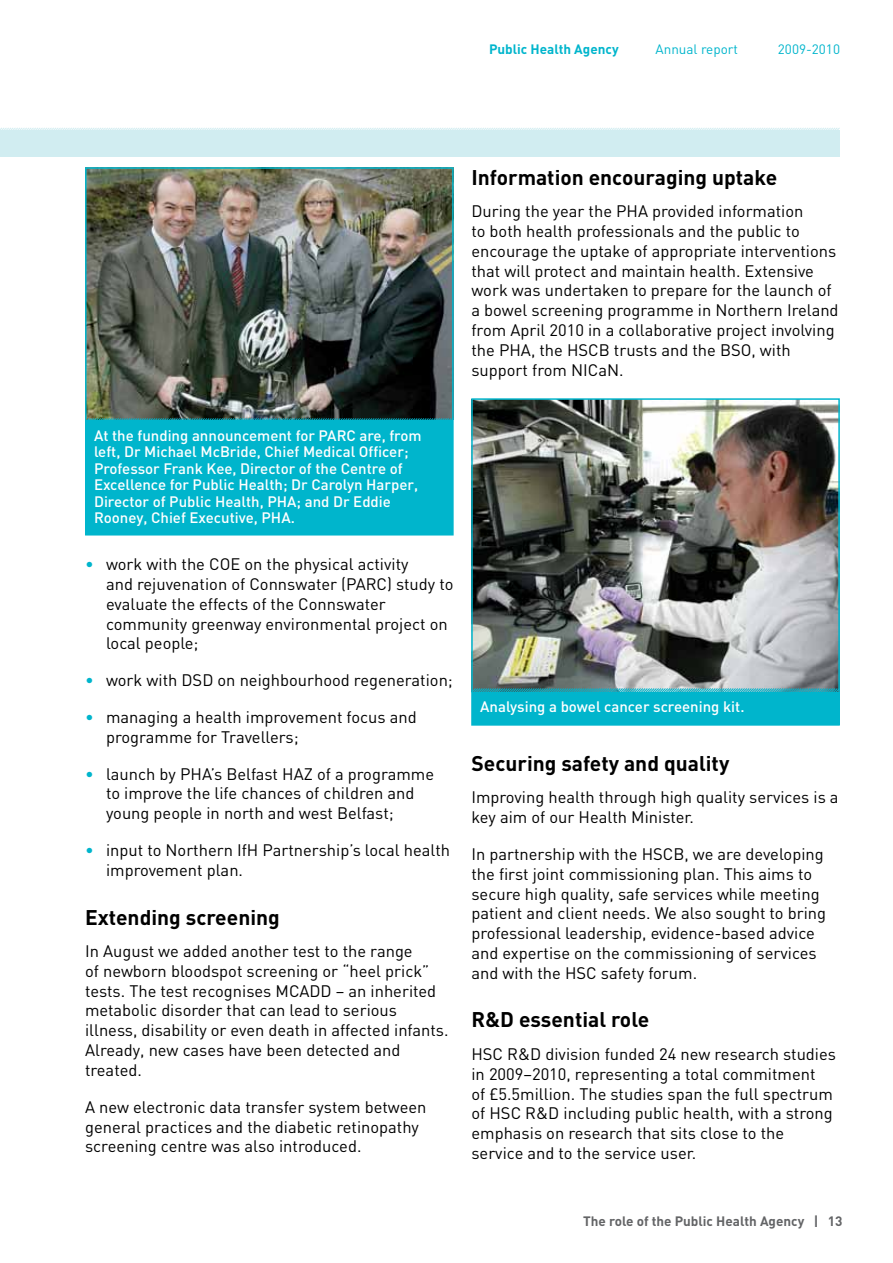
<style>
.page{position:relative;width:893px;height:1263px;background:#fff}
.page>*{position:absolute;margin:0;border:0;box-sizing:border-box;transform-origin:0 0}
.t1{font:700 21px "DIN";color:#000}
.t2{font:16.5px/19.8px "DIN";color:#000}
.t3{font:500 15px/16.5px "DIN";color:#fff}
.t4{font:700 13.5px "DIN";color:#636466}
.t5{font:13.5px "DIN";color:#00b5cc}
.t6{font:700 13.5px "DIN";color:#00b5cc}
.s1{color:#00b5cc}
</style>
<div class="page">
<div style="left:86px;top:168px;width:367px;height:367px;background:#00b5cc"></div>
<img style="left:88px;top:170px;width:363px;height:247px">
<div style="left:85px;top:167px;width:369px;height:368px;border:2px solid #00b5cc"></div>
<svg style="left:85px;top:417px;width:369px;height:7px"></svg>
<div style="left:472px;top:399px;width:367px;height:326px;background:#00b5cc"></div>
<img style="left:474px;top:401px;width:363px;height:286px">
<div style="left:471px;top:398px;width:369px;height:328px;border:2px solid #00b5cc"></div>
<svg style="left:471px;top:687px;width:369px;height:7px"></svg>
<div style="left:0;top:130px;width:840px;height:26px;background:#d1edf1"></div>
<svg style="left:0;top:127px;width:840px;height:3px"></svg>
<p class="t6" style="left:489px;top:40px;width:131px">Public Health Agency</p>
<p class="t5" style="left:655px;top:40px;width:84px">Annual report</p>
<p class="t5" style="left:778px;top:40px;width:64px">2009-2010</p>
<p class="t1" style="left:471px;top:163px;width:307px">Information encouraging uptake</p>
<p class="t2" style="left:471px;top:201px;width:369px">During the year the PHA provided information<br>to both health professionals and the public to encourage the uptake of appropriate interventions that will protect and maintain health. Extensive work was undertaken to prepare for the launch of a bowel screening programme in Northern Ireland from April 2010 in a collaborative project involving the PHA, the HSCB trusts and the BSO, with support from NICaN.</p>
<p class="t3" style="left:94px;top:427px;width:329px">At the funding announcement for PARC are, from left, Dr Michael McBride, Chief Medical Officer; Professor Frank Kee, Director of the Centre of Excellence for Public Health; Dr Carolyn Harper, Director of Public Health, PHA; and Dr Eddie Rooney, Chief Executive, PHA.</p>
<p class="t2" style="left:106px;top:554px;width:349px;text-indent:-21px"><span class="s1">•</span> work with the COE on the physical activity<br>and rejuvenation of Connswater (PARC) study to evaluate the effects of the Connswater community greenway environmental project on local people;</p>
<p class="t2" style="left:85px;top:670px;width:369px"><span class="s1">•</span> work with DSD on neighbourhood regeneration;</p>
<p class="t2" style="left:106px;top:707px;width:312px;text-indent:-21px"><span class="s1">•</span> managing a health improvement focus and programme for Travellers;</p>
<p class="t2" style="left:106px;top:763px;width:330px;text-indent:-21px"><span class="s1">•</span> launch by PHA’s Belfast HAZ of a programme to improve the life chances of children and young people in north and west Belfast;</p>
<p class="t2" style="left:106px;top:840px;width:346px;text-indent:-21px"><span class="s1">•</span> input to Northern IfH Partnership’s local health improvement plan.</p>
<p class="t1" style="left:85px;top:903px;width:196px">Extending screening</p>
<p class="t2" style="left:85px;top:941px;width:365px">In August we added another test to the range<br>of newborn bloodspot screening or “heel prick” tests. The test recognises MCADD – an inherited metabolic disorder that can lead to serious illness, disability or even death in affected infants.<br>Already, new cases have been detected and treated.</p>
<p class="t2" style="left:85px;top:1096px;width:343px">A new electronic data transfer system between general practices and the diabetic retinopathy screening centre was also introduced.</p>
<p class="t3" style="left:480px;top:698px;width:266px">Analysing a bowel cancer screening kit.</p>
<p class="t1" style="left:471px;top:749px;width:259px">Securing safety and quality</p>
<p class="t2" style="left:471px;top:787px;width:369px">Improving health through high quality services is a key aim of our Health Minister.</p>
<p class="t2" style="left:471px;top:844px;width:356px">In partnership with the HSCB, we are developing the first joint commissioning plan. This aims to secure high quality, safe services while meeting patient and client needs. We also sought to bring professional leadership, evidence-based advice and expertise on the commissioning of services and with the HSC safety forum.</p>
<p class="t1" style="left:471px;top:1006px;width:179px">R&amp;D essential role</p>
<p class="t2" style="left:471px;top:1044px;width:366px">HSC R&amp;D division funded 24 new research studies in 2009–2010, representing a total commitment<br>of £5.5million. The studies span the full spectrum of HSC R&amp;D including public health, with a strong emphasis on research that sits close to the service and to the service user.</p>
<p class="t4" style="left:583px;top:1213px;width:261px">The role of the Public Health Agency | 13</p>
</div>
